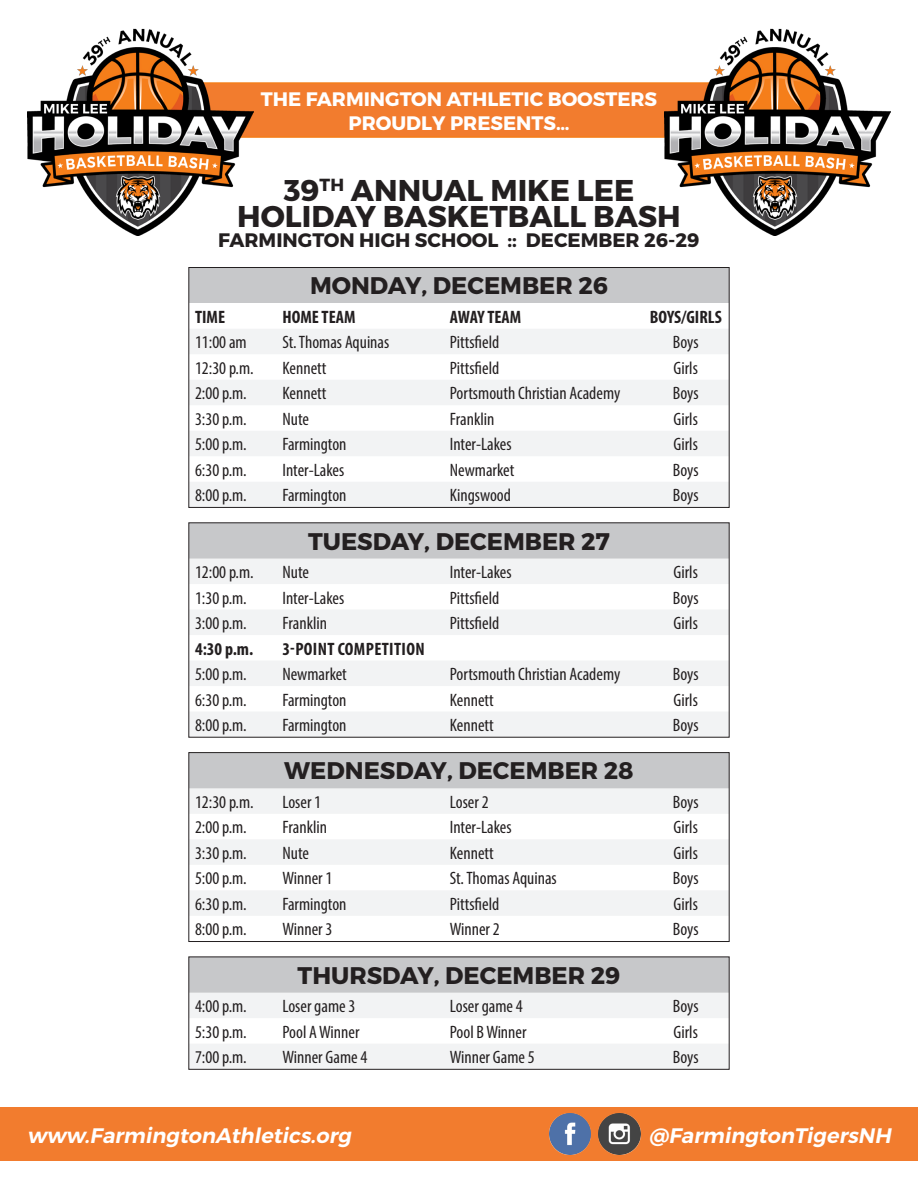
<style>
.page{position:relative;width:918px;height:1188px;background:#fff}
.page>*{position:absolute;margin:0;border:0;box-sizing:border-box;transform-origin:0 0}
.t1{font:700 30px "Montserrat";color:#231f20}
.t2{font:700 24px "Montserrat";color:#231f20}
.t3{font:italic 600 21px "Montserrat";color:#fff}
.t4{font:700 19.5px "Montserrat";color:#fff}
.t5{font:700 19.5px "Montserrat";color:#231f20}
.t6{font:condensed 18px "Myriad Pro";color:#231f20}
.t7{font:700 condensed 18px "Myriad Pro";color:#231f20}
.t8{font:700 condensed 18px "Myriad Pro";letter-spacing:.02em;color:#231f20}
</style>
<div class="page">
<div style="left:140px;top:82px;width:638px;height:56px;background:#f27c2e;border:2px solid #f57e1a"></div>
<div style="left:189px;top:268px;width:540px;height:35px;background:#c7c8ca"></div>
<svg style="left:191px;top:329px;width:536px;height:177px;fill:#f2f3f4"></svg>
<div style="left:189px;top:267px;width:540px;height:241px;border:1px solid #231f20"></div>
<div style="left:189px;top:523px;width:540px;height:36px;background:#c7c8ca"></div>
<svg style="left:191px;top:559px;width:536px;height:176px;fill:#f2f3f4"></svg>
<div style="left:189px;top:753px;width:540px;height:35px;background:#c7c8ca"></div>
<svg style="left:191px;top:788px;width:536px;height:128px;fill:#f2f3f4"></svg>
<div style="left:189px;top:752px;width:540px;height:190px;border:1px solid #231f20"></div>
<div style="left:189px;top:957px;width:540px;height:36px;background:#c7c8ca"></div>
<svg style="left:191px;top:993px;width:536px;height:75px"></svg>
<div style="left:189px;top:957px;width:540px;height:113px;border:1px solid #231f20"></div>
<div style="left:0;top:1107px;width:918px;height:54px;background:#f27c2e"></div>
<img style="left:599px;top:1113px;width:41px;height:42px">
<img style="left:549px;top:1113px;width:42px;height:42px">
<img style="left:27px;top:28px;width:226px;height:207px">
<img style="left:665px;top:28px;width:226px;height:207px">
<p class="t4" style="left:261px;top:87px;width:398px">THE FARMINGTON ATHLETIC BOOSTERS</p>
<p class="t4" style="left:348px;top:111px;width:223px">PROUDLY PRESENTS…</p>
<p class="t1" style="left:284px;top:172px;width:352px">39<sup>TH</sup> ANNUAL MIKE LEE</p>
<p class="t1" style="left:237px;top:198px;width:445px">HOLIDAY BASKETBALL BASH</p>
<p class="t5" style="left:218px;top:228px;width:483px">FARMINGTON HIGH SCHOOL :: DECEMBER 26-29</p>
<p class="t2" style="left:310px;top:271px;width:299px">MONDAY, DECEMBER 26</p>
<p class="t7" style="left:195px;top:305px;width:32px">TIME</p>
<p class="t7" style="left:282px;top:305px;width:75px">HOME TEAM</p>
<p class="t7" style="left:450px;top:305px;width:73px">AWAY TEAM</p>
<p class="t7" style="left:650px;top:305px;width:74px">BOYS/GIRLS</p>
<p class="t6" style="left:195px;top:331px;width:53px">11:00 am</p>
<p class="t6" style="left:282px;top:331px;width:108px">St. Thomas Aquinas</p>
<p class="t6" style="left:450px;top:331px;width:51px">Pittsfield</p>
<p class="t6" style="left:673px;top:331px;width:27px">Boys</p>
<p class="t6" style="left:195px;top:357px;width:60px">12:30 p.m.</p>
<p class="t6" style="left:282px;top:357px;width:45px">Kennett</p>
<p class="t6" style="left:450px;top:357px;width:51px">Pittsfield</p>
<p class="t6" style="left:674px;top:357px;width:26px">Girls</p>
<p class="t6" style="left:195px;top:382px;width:53px">2:00 p.m.</p>
<p class="t6" style="left:282px;top:382px;width:45px">Kennett</p>
<p class="t6" style="left:450px;top:382px;width:172px">Portsmouth Christian Academy</p>
<p class="t6" style="left:673px;top:382px;width:27px">Boys</p>
<p class="t6" style="left:195px;top:408px;width:53px">3:30 p.m.</p>
<p class="t6" style="left:282px;top:408px;width:28px">Nute</p>
<p class="t6" style="left:450px;top:408px;width:46px">Franklin</p>
<p class="t6" style="left:674px;top:408px;width:26px">Girls</p>
<p class="t6" style="left:195px;top:433px;width:53px">5:00 p.m.</p>
<p class="t6" style="left:282px;top:433px;width:66px">Farmington</p>
<p class="t6" style="left:450px;top:433px;width:63px">Inter-Lakes</p>
<p class="t6" style="left:674px;top:433px;width:26px">Girls</p>
<p class="t6" style="left:195px;top:459px;width:53px">6:30 p.m.</p>
<p class="t6" style="left:282px;top:459px;width:63px">Inter-Lakes</p>
<p class="t6" style="left:450px;top:459px;width:66px">Newmarket</p>
<p class="t6" style="left:673px;top:459px;width:27px">Boys</p>
<p class="t6" style="left:195px;top:484px;width:53px">8:00 p.m.</p>
<p class="t6" style="left:282px;top:484px;width:66px">Farmington</p>
<p class="t6" style="left:450px;top:484px;width:63px">Kingswood</p>
<p class="t6" style="left:673px;top:484px;width:27px">Boys</p>
<p class="t2" style="left:308px;top:526px;width:303px">TUESDAY, DECEMBER 27</p>
<p class="t6" style="left:195px;top:561px;width:60px">12:00 p.m.</p>
<p class="t6" style="left:282px;top:561px;width:28px">Nute</p>
<p class="t6" style="left:450px;top:561px;width:63px">Inter-Lakes</p>
<p class="t6" style="left:674px;top:561px;width:26px">Girls</p>
<p class="t6" style="left:195px;top:587px;width:53px">1:30 p.m.</p>
<p class="t6" style="left:282px;top:587px;width:63px">Inter-Lakes</p>
<p class="t6" style="left:450px;top:587px;width:51px">Pittsfield</p>
<p class="t6" style="left:673px;top:587px;width:27px">Boys</p>
<p class="t6" style="left:195px;top:612px;width:53px">3:00 p.m.</p>
<p class="t6" style="left:282px;top:612px;width:46px">Franklin</p>
<p class="t6" style="left:450px;top:612px;width:51px">Pittsfield</p>
<p class="t6" style="left:674px;top:612px;width:26px">Girls</p>
<p class="t7" style="left:195px;top:637px;width:60px">4:30 p.m.</p>
<p class="t8" style="left:282px;top:637px;width:144px">3-POINT COMPETITION</p>
<p class="t6" style="left:195px;top:663px;width:53px">5:00 p.m.</p>
<p class="t6" style="left:282px;top:663px;width:66px">Newmarket</p>
<p class="t6" style="left:450px;top:663px;width:172px">Portsmouth Christian Academy</p>
<p class="t6" style="left:673px;top:663px;width:27px">Boys</p>
<p class="t6" style="left:195px;top:689px;width:53px">6:30 p.m.</p>
<p class="t6" style="left:282px;top:689px;width:66px">Farmington</p>
<p class="t6" style="left:450px;top:689px;width:45px">Kennett</p>
<p class="t6" style="left:674px;top:689px;width:26px">Girls</p>
<p class="t6" style="left:195px;top:714px;width:53px">8:00 p.m.</p>
<p class="t6" style="left:282px;top:714px;width:66px">Farmington</p>
<p class="t6" style="left:450px;top:714px;width:45px">Kennett</p>
<p class="t6" style="left:673px;top:714px;width:27px">Boys</p>
<p class="t2" style="left:284px;top:756px;width:351px">WEDNESDAY, DECEMBER 28</p>
<p class="t6" style="left:195px;top:791px;width:60px">12:30 p.m.</p>
<p class="t6" style="left:282px;top:791px;width:40px">Loser 1</p>
<p class="t6" style="left:450px;top:791px;width:40px">Loser 2</p>
<p class="t6" style="left:673px;top:791px;width:27px">Boys</p>
<p class="t6" style="left:195px;top:817px;width:53px">2:00 p.m.</p>
<p class="t6" style="left:282px;top:817px;width:46px">Franklin</p>
<p class="t6" style="left:450px;top:817px;width:63px">Inter-Lakes</p>
<p class="t6" style="left:674px;top:817px;width:26px">Girls</p>
<p class="t6" style="left:195px;top:842px;width:53px">3:30 p.m.</p>
<p class="t6" style="left:282px;top:842px;width:28px">Nute</p>
<p class="t6" style="left:450px;top:842px;width:45px">Kennett</p>
<p class="t6" style="left:674px;top:842px;width:26px">Girls</p>
<p class="t6" style="left:195px;top:868px;width:53px">5:00 p.m.</p>
<p class="t6" style="left:282px;top:868px;width:51px">Winner 1</p>
<p class="t6" style="left:450px;top:868px;width:108px">St. Thomas Aquinas</p>
<p class="t6" style="left:673px;top:868px;width:27px">Boys</p>
<p class="t6" style="left:195px;top:893px;width:53px">6:30 p.m.</p>
<p class="t6" style="left:282px;top:893px;width:66px">Farmington</p>
<p class="t6" style="left:450px;top:893px;width:51px">Pittsfield</p>
<p class="t6" style="left:674px;top:893px;width:26px">Girls</p>
<p class="t6" style="left:195px;top:919px;width:53px">8:00 p.m.</p>
<p class="t6" style="left:282px;top:919px;width:51px">Winner 3</p>
<p class="t6" style="left:450px;top:919px;width:51px">Winner 2</p>
<p class="t6" style="left:673px;top:919px;width:27px">Boys</p>
<p class="t2" style="left:298px;top:960px;width:324px">THURSDAY, DECEMBER 29</p>
<p class="t6" style="left:195px;top:995px;width:53px">4:00 p.m.</p>
<p class="t6" style="left:282px;top:995px;width:75px">Loser game 3</p>
<p class="t6" style="left:450px;top:995px;width:75px">Loser game 4</p>
<p class="t6" style="left:673px;top:995px;width:27px">Boys</p>
<p class="t6" style="left:195px;top:1021px;width:53px">5:30 p.m.</p>
<p class="t6" style="left:282px;top:1021px;width:79px">Pool A Winner</p>
<p class="t6" style="left:450px;top:1021px;width:78px">Pool B Winner</p>
<p class="t6" style="left:674px;top:1021px;width:26px">Girls</p>
<p class="t6" style="left:195px;top:1046px;width:53px">7:00 p.m.</p>
<p class="t6" style="left:282px;top:1046px;width:86px">Winner Game 4</p>
<p class="t6" style="left:450px;top:1046px;width:86px">Winner Game 5</p>
<p class="t6" style="left:673px;top:1046px;width:27px">Boys</p>
<p class="t3" style="left:27px;top:1122px;width:330px">www.FarmingtonAthletics.org</p>
<p class="t3" style="left:649px;top:1122px;width:248px">@FarmingtonTigersNH</p>
</div>
